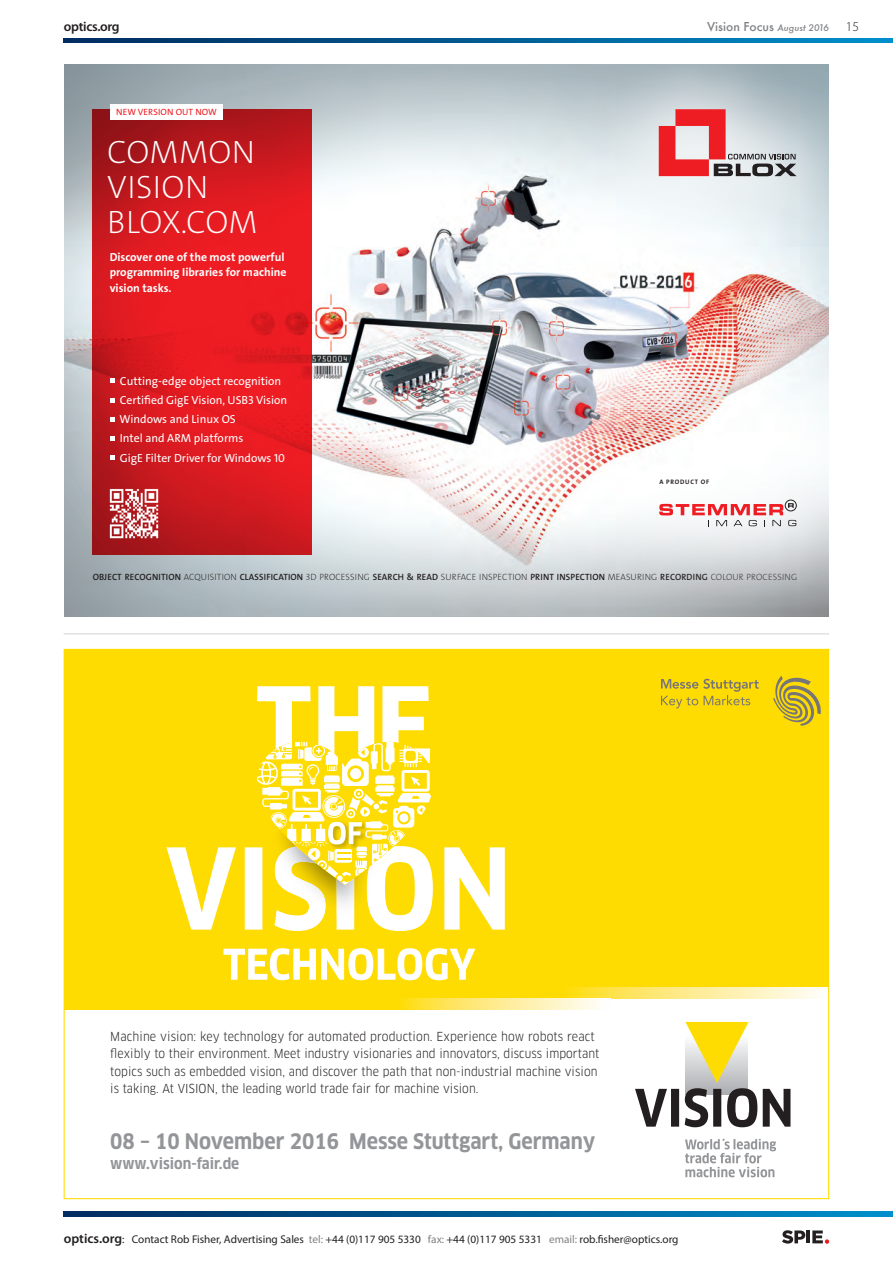
<style>
.page{position:relative;width:893px;height:1263px;background:#fff}
.page>*{position:absolute;margin:0;border:0;box-sizing:border-box;transform-origin:0 0}
.t1{font:32.55px/35px "The Sans LP2 Ex Lig";letter-spacing:.015em;color:#fff}
.t2{font:700 20.85px "Clan Narrow";color:#939598}
.t3{font:700 14.85px "Clan Narrow";color:#939598}
.t4{font:600 13.5px "Myriad Pro";letter-spacing:-.02em;color:#231f20}
.t5{font:300 13.5px "Myriad Pro";color:#231f20}
.t6{font:12.15px "Clan OT Narr";letter-spacing:.005em;color:#231f20}
.t7{font:500 12px "Futura";color:#808285}
.t8{font:11.7px/19.4px "The Sans LP5 Plain";color:#fff}
.t9{font:11.7px/15.6px "The Sans LP7 Bld";color:#fff}
.t10{font:11.25px "Myriad Pro";color:#231f20}
.t11{font:9.15px "The Sans LP6 Se Bld";letter-spacing:.015em;color:#231f20}
.t12{font:9.15px "The Sans LP5 Plain";letter-spacing:.015em;color:#ee1d23}
.t13{font:6.45px "The Sans LP7 Bld";letter-spacing:.115em;color:#231f20}
.s1{font-style:italic;font-size:9px}
.s2{font-family:"The Sans LP2 Ex Lig"}
.s3{font-weight:600;font-size:13.5px}
.s4{color:#808285}
</style>
<div class="page">
<svg style="left:64px;top:1212px;width:829px;height:4px;background:#005c93"></svg>
<svg style="left:64px;top:38px;width:829px;height:5px;background:#005c93"></svg>
<svg style="left:782px;top:1230px;width:47px;height:14px"></svg>
<svg style="left:66px;top:987px;width:752px;height:11px;background:#fee12f"></svg>
<svg style="left:66px;top:998px;width:531px;height:11px;background:#fee134"></svg>
<div style="left:64px;top:649px;width:765px;height:338px;background:#ffdc01"></div>
<svg style="left:166px;top:847px;width:339px;height:133px"></svg>
<img style="left:275px;top:885px;width:110px;height:31px">
<svg style="left:257px;top:686px;width:176px;height:199px"></svg>
<svg style="left:635px;top:1022px;width:155px;height:105px"></svg>
<svg style="left:685px;top:1139px;width:91px;height:38px"></svg>
<svg style="left:773px;top:676px;width:48px;height:50px"></svg>
<svg style="left:661px;top:679px;width:98px;height:29px"></svg>
<img style="left:64px;top:64px;width:765px;height:552px">
<svg style="left:93px;top:109px;width:219px;height:446px;background:#d51a1f"></svg>
<svg style="left:110px;top:379px;width:5px;height:4px"></svg>
<svg style="left:110px;top:398px;width:5px;height:4px"></svg>
<svg style="left:110px;top:417px;width:5px;height:4px"></svg>
<svg style="left:110px;top:436px;width:5px;height:5px"></svg>
<svg style="left:110px;top:456px;width:5px;height:4px"></svg>
<div style="left:110px;top:104px;width:112px;height:16px;background:#fff"></div>
<div style="left:579px;top:64px;width:250px;height:193px;background:#fff;opacity:.75"></div>
<svg style="left:659px;top:109px;width:138px;height:67px;background:#cf9498"></svg>
<img style="left:107px;top:486px;width:55px;height:55px">
<div style="left:582px;top:423px;width:247px;height:183px;background:#fff;opacity:.75"></div>
<svg style="left:659px;top:503px;width:137px;height:23px"></svg>
<div style="left:785px;top:500px;width:11px;height:11px;border:1px solid #231f20;border-radius:50%"></div>
<hr style="left:64px;top:634px;width:765px;height:1px;background:#d1d2d4">
<p class="t4" style="left:64px;top:18px;width:57px">optics.org</p>
<p class="t7" style="left:707px;top:18px;width:124px">Vision Focus <span class="s1">August 2016</span></p>
<p class="t5" style="left:846px;top:19px;width:15px">15</p>
<p class="t12" style="left:116px;top:106px;width:102px">NEW VERSION OUT NOW</p>
<p class="t1" style="left:107px;top:135px;width:152px">COMMON<br>VISION<br>BLOX.COM</p>
<p class="t9" style="left:110px;top:249px;width:178px">Discover one of the most powerful programming Iibraries for machine vision tasks.</p>
<p class="t8" style="left:120px;top:371px;width:169px">Cutting-edge object recognition<br>Certified GigE Vision, USB3 Vision<br>Windows and Linux OS<br>Intel and ARM platforms<br>GigE Filter Driver for Windows 10</p>
<p class="t13" style="left:659px;top:478px;width:51px">A PRODUCT OF</p>
<p class="t11" style="left:93px;top:571px;width:706px">OBJECT RECOGNITION <span class="s2">ACQUISITION</span> CLASSIFICATION <span class="s2">3D PROCESSING</span> SEARCH &amp; READ <span class="s2">SURFACE INSPECTION</span> PRINT INSPECTION <span class="s2">MEASURING</span> RECORDING <span class="s2">COLOUR PROCESSING</span></p>
<p class="t6" style="left:110px;top:1029px;width:486px">Machine vision: key technology for automated production. Experience how robots react</p>
<p class="t6" style="left:118px;top:1047px;width:483px">exibly to their environment. Meet industry visionaries and innovators, discuss important</p>
<p class="t6" style="left:110px;top:1064px;width:489px">topics such as embedded vision, and discover the path that non-industrial machine vision</p>
<p class="t6" style="left:110px;top:1082px;width:370px">is taking. At VISION, the leading world trade fair for machine vision.</p>
<p class="t2" style="left:110px;top:1128px;width:487px">08 – 10 November 2016 Messe Stuttgart, Germany</p>
<p class="t3" style="left:110px;top:1155px;width:131px">www.vision-fair.de</p>
<p class="t10" style="left:64px;top:1232px;width:616px"><span class="s3">optics.org</span>: Contact Rob Fisher, Advertising Sales <span class="s4">tel:</span> +44 (0)117 905 5330 <span class="s4">fax:</span> +44 (0)117 905 5331 <span class="s4">email:</span> rob.fisher@optics.org</p>
</div>
